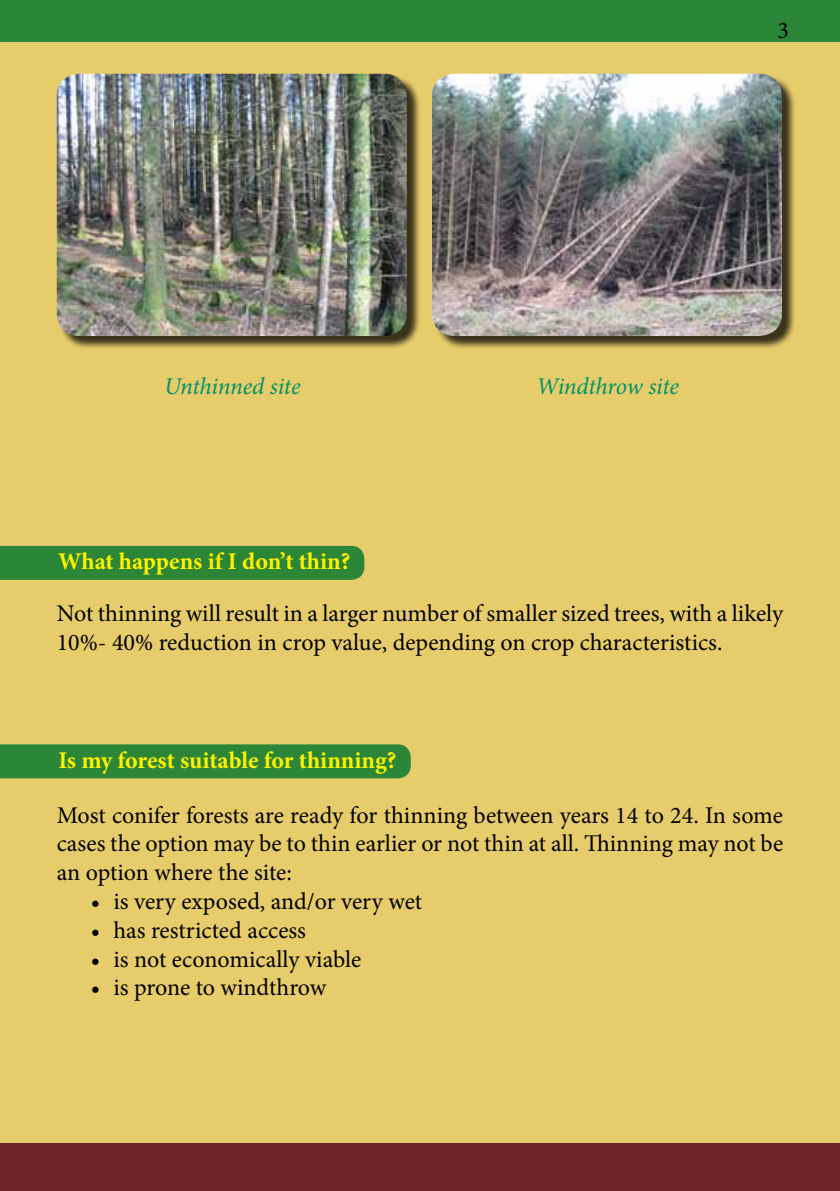
<style>
.page{position:relative;width:840px;height:1191px;background:#fff}
.page>*{position:absolute;margin:0;border:0;box-sizing:border-box;transform-origin:0 0}
.t1{font:24px/28.8px "Minion Pro";color:#000}
.t2{font:700 24px "Minion Pro";letter-spacing:-.005em;color:#fff200}
.t3{font:italic 24px "Minion Pro";letter-spacing:-.015em;color:#009366}
</style>
<div class="page">
<div style="left:0;top:17px;width:839px;height:1154px;background:#e7cc6c"></div>
<div style="left:0;top:0;width:839px;height:42px;background:#2c8637"></div>
<div style="left:0;top:1143px;width:839px;height:48px;background:#702628"></div>
<div style="left:0;top:546px;width:364px;height:34px;background:#2c8637"></div>
<div style="left:0;top:744px;width:410px;height:34px;background:#2c8637"></div>
<div style="left:58px;top:75px;width:363px;height:275px;background:#000;opacity:.75"></div>
<img style="left:57px;top:74px;width:349px;height:262px">
<div style="left:433px;top:75px;width:362px;height:275px;background:#000;opacity:.75"></div>
<img style="left:432px;top:74px;width:349px;height:262px">
<p class="t1" style="left:777px;top:16px;width:13px">3</p>
<p class="t3" style="left:164px;top:369px;width:138px">Unthinned site</p>
<p class="t3" style="left:535px;top:369px;width:144px">Windthrow site</p>
<p class="t2" style="left:58px;top:545px;width:293px">What happens if I don’t thin?</p>
<p class="t1" style="left:57px;top:599px;width:727px">Not thinning will result in a larger number of smaller sized trees, with a likely<br>10%- 40% reduction in crop value, depending on crop characteristics.</p>
<p class="t2" style="left:58px;top:743px;width:339px">Is my forest suitable for thinning?</p>
<p class="t1" style="left:57px;top:800px;width:727px;text-align:justify">Most conifer forests are ready for thinning between years 14 to 24. In some cases the option may be to thin earlier or not thin at all. Thinning may not be an option where the site:</p>
<p class="t1" style="left:91px;top:887px;width:333px">• is very exposed, and/or very wet</p>
<p class="t1" style="left:91px;top:916px;width:217px">• has restricted access</p>
<p class="t1" style="left:91px;top:944px;width:272px">• is not economically viable</p>
<p class="t1" style="left:91px;top:973px;width:237px">• is prone to windthrow</p>
</div>
